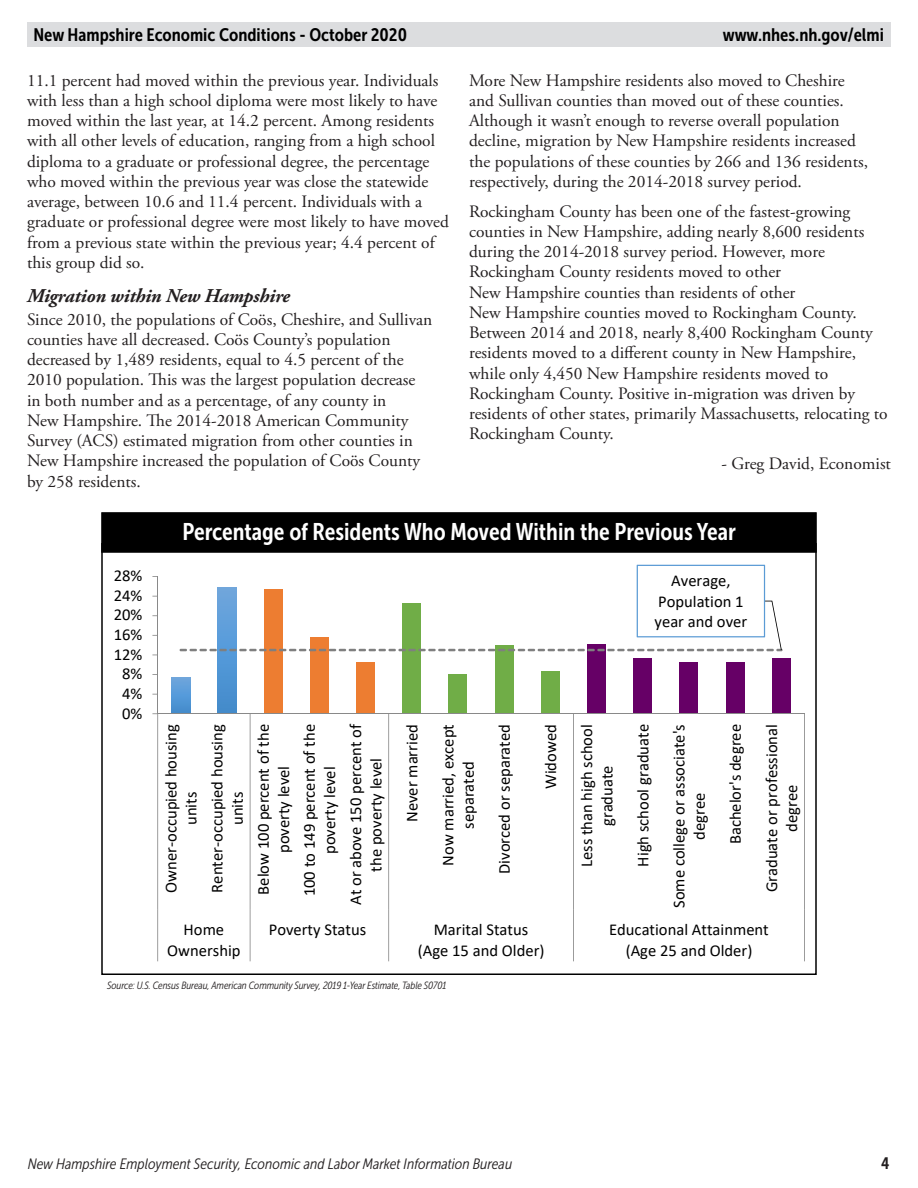
<style>
.page{position:relative;width:918px;height:1188px;background:#fff}
.page>*{position:absolute;margin:0;border:0;box-sizing:border-box;transform-origin:0 0}
.t1{font:24px "Museo Sans Cond 700";color:#fff}
.subhead{font:italic 700 19.5px "Adobe Garamond Pro";letter-spacing:-.01em;color:#231f20}
.t2{font:18px "Museo Sans Cond 700";color:#000}
.body{font:17.4px/20.2px "Adobe Garamond Pro";color:#231f20}
._1st_para_after_subh{font:17.4px/20.2px "Adobe Garamond Pro";color:#231f20}
.t3{font:16.65px/20.2px "Calibri";color:#000;text-align:center}
.t4{font:16.5px "Museo Sans Cond 700";color:#231f20}
.t5{font:italic 15px "Museo Sans Cond 300";color:#231f20}
.chart_graph_footnote{font:italic 10.5px "Museo Sans Cond 300";letter-spacing:-.01em;color:#231f20}
</style>
<div class="page">
<div style="left:27px;top:22px;width:864px;height:24px;background:#dcdddf"></div>
<img style="left:172px;top:677px;width:18px;height:36px">
<img style="left:218px;top:651px;width:18px;height:62px">
<div style="left:264px;top:589px;width:18px;height:125px;background:#ed7d31"></div>
<div style="left:310px;top:637px;width:19px;height:77px;background:#ed7d31"></div>
<div style="left:356px;top:662px;width:19px;height:52px;background:#ed7d31"></div>
<div style="left:403px;top:603px;width:18px;height:111px;background:#70ad47"></div>
<div style="left:449px;top:674px;width:18px;height:40px;background:#70ad47"></div>
<div style="left:495px;top:646px;width:18px;height:68px;background:#70ad47"></div>
<div style="left:541px;top:671px;width:19px;height:43px;background:#70ad47"></div>
<div style="left:587px;top:644px;width:19px;height:70px;background:#606"></div>
<div style="left:634px;top:658px;width:18px;height:56px;background:#606"></div>
<div style="left:680px;top:662px;width:18px;height:52px;background:#606"></div>
<div style="left:726px;top:662px;width:18px;height:52px;background:#606"></div>
<div style="left:772px;top:658px;width:19px;height:56px;background:#606"></div>
<hr style="left:157px;top:577px;width:1px;height:137px;background:#898989">
<hr style="left:158px;top:713px;width:646px;height:1px;background:#898989">
<hr style="left:157px;top:714px;width:1px;height:195px;background:#898989">
<hr style="left:250px;top:714px;width:1px;height:195px;background:#898989">
<hr style="left:388px;top:714px;width:1px;height:195px;background:#898989">
<hr style="left:573px;top:714px;width:1px;height:195px;background:#898989">
<hr style="left:804px;top:714px;width:1px;height:195px;background:#898989">
<hr style="left:804px;top:909px;width:1px;height:52px;background:#898989">
<hr style="left:573px;top:909px;width:1px;height:52px;background:#898989">
<hr style="left:388px;top:909px;width:1px;height:52px;background:#898989">
<hr style="left:250px;top:909px;width:1px;height:52px;background:#898989">
<hr style="left:157px;top:909px;width:1px;height:52px;background:#898989">
<svg style="left:180px;top:565px;width:603px;height:86px"></svg>
<div style="left:101px;top:512px;width:716px;height:41px;background:#000;border:1px solid #000"></div>
<p class="t2" style="left:33px;top:24px;width:375px">New Hampshire Economic Conditions - October 2020</p>
<p class="t2" style="left:723px;top:24px;width:163px">www.nhes.nh.gov/elmi</p>
<p class="body" style="left:27px;top:70px;width:423px">11.1 percent had moved within the previous year. Individuals with less than a high school diploma were most likely to have moved within the last year, at 14.2 percent. Among residents with all other levels of education, ranging from a high school diploma to a graduate or professional degree, the percentage who moved within the previous year was close the statewide average, between 10.6 and 11.4 percent. Individuals with a graduate or professional degree were most likely to have moved from a previous state within the previous year; 4.4 percent of this group did so.</p>
<p class="subhead" style="left:27px;top:285px;width:264px">Migration within New Hampshire</p>
<p class="_1st_para_after_subh" style="left:27px;top:310px;width:407px">Since 2010, the populations of Coös, Cheshire, and Sullivan counties have all decreased. Coös County’s population decreased by 1,489 residents, equal to 4.5 percent of the 2010 population. This was the largest population decrease in both number and as a percentage, of any county in<br>New Hampshire. The 2014-2018 American Community Survey (ACS) estimated migration from other counties in New Hampshire increased the population of Coös County by 258 residents.</p>
<p class="body" style="left:469px;top:70px;width:400px">More New Hampshire residents also moved to Cheshire and Sullivan counties than moved out of these counties.<br>Although it wasn’t enough to reverse overall population decline, migration by New Hampshire residents increased the populations of these counties by 266 and 136 residents, respectively, during the 2014-2018 survey period.</p>
<p class="body" style="left:469px;top:202px;width:420px">Rockingham County has been one of the fastest-growing counties in New Hampshire, adding nearly 8,600 residents during the 2014-2018 survey period. However, more Rockingham County residents moved to other<br>New Hampshire counties than residents of other<br>New Hampshire counties moved to Rockingham County.<br>Between 2014 and 2018, nearly 8,400 Rockingham County residents moved to a different county in New Hampshire, while only 4,450 New Hampshire residents moved to Rockingham County. Positive in-migration was driven by residents of other states, primarily Massachusetts, relocating to Rockingham County.</p>
<p class="body" style="left:722px;top:454px;width:171px">- Greg David, Economist</p>
<p class="t3" style="left:114px;top:565px;width:30px">28%</p>
<p class="t3" style="left:114px;top:585px;width:30px">24%</p>
<p class="t3" style="left:114px;top:604px;width:30px">20%</p>
<p class="t3" style="left:114px;top:624px;width:30px">16%</p>
<p class="t3" style="left:114px;top:644px;width:30px">12%</p>
<p class="t3" style="left:122px;top:663px;width:22px">8%</p>
<p class="t3" style="left:122px;top:683px;width:22px">4%</p>
<p class="t3" style="left:122px;top:702px;width:22px">0%</p>
<p class="t1" style="left:182px;top:519px;width:555px">Percentage of Residents Who Moved Within the Previous Year</p>
<p class="t3" style="left:655px;top:570px;width:94px">Average,<br>Population 1 year and over</p>
<p class="t3" style="left:160px;top:893px;width:170px;rotate:-90deg">Owner-occupied housing units</p>
<p class="t3" style="left:206px;top:893px;width:170px;rotate:-90deg">Renter-occupied housing units</p>
<p class="t3" style="left:253px;top:895px;width:172px;rotate:-90deg">Below 100 percent of the poverty level</p>
<p class="t3" style="left:299px;top:896px;width:174px;rotate:-90deg">100 to 149 percent of the poverty level</p>
<p class="t3" style="left:345px;top:905px;width:183px;rotate:-90deg">At or above 150 percent of the poverty level</p>
<p class="t3" style="left:393px;top:866px;width:143px;line-height:36.2px;text-align:right;rotate:-90deg">Never married<br>Now married, except</p>
<p class="t3" style="left:450px;top:874px;width:151px;line-height:36.2px;rotate:-90deg">separated<br>Divorced or separated</p>
<p class="t3" style="left:532px;top:867px;width:144px;line-height:36.2px;text-align:right;rotate:-90deg">Widowed<br>Less than high school</p>
<p class="t3" style="left:596px;top:826px;width:62px;rotate:-90deg">graduate</p>
<p class="t3" style="left:632px;top:867px;width:144px;rotate:-90deg">High school graduate</p>
<p class="t3" style="left:669px;top:908px;width:185px;rotate:-90deg">Some college or associate's</p>
<p class="t3" style="left:689px;top:840px;width:49px;rotate:-90deg">degree</p>
<p class="t3" style="left:725px;top:844px;width:122px;rotate:-90deg">Bachelor's degree</p>
<p class="t3" style="left:761px;top:892px;width:169px;rotate:-90deg">Graduate or professional</p>
<p class="t3" style="left:781px;top:832px;width:49px;rotate:-90deg">degree</p>
<p class="t3" style="left:167px;top:919px;width:75px">Home<br>Ownership</p>
<p class="t3" style="left:269px;top:919px;width:99px">Poverty Status</p>
<p class="t3" style="left:418px;top:919px;width:128px">Marital Status (Age 15 and Older)</p>
<p class="t3" style="left:609px;top:919px;width:161px">Educational Attainment (Age 25 and Older)</p>
<p class="chart_graph_footnote" style="left:107px;top:979px;width:341px">Source: U.S. Census Bureau, American Community Survey, 2019 1-Year Estimate, Table S0701</p>
<p class="t5" style="left:28px;top:1156px;width:486px">New Hampshire Employment Security, Economic and Labor Market Information Bureau</p>
<p class="t4" style="left:881px;top:1154px;width:10px">4</p>
</div>
